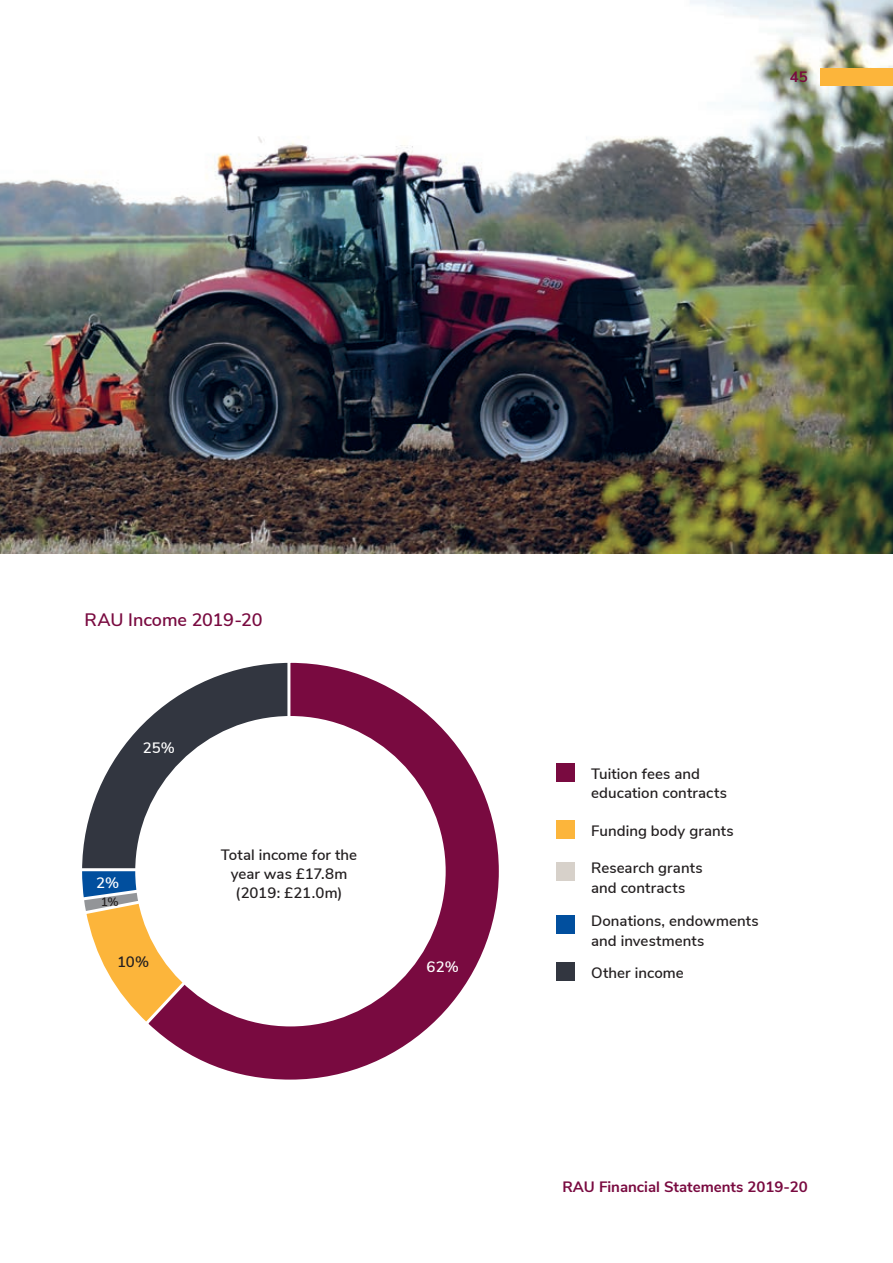
<style>
.page{position:relative;width:893px;height:1263px;background:#fff}
.page>*{position:absolute;margin:0;border:0;box-sizing:border-box;transform-origin:0 0}
.t1{font:600 18px "Nunito Sans";letter-spacing:-.005em;color:#790a40}
.t2{font:600 15px/19.5px "Nunito Sans";letter-spacing:.005em;color:#231f20}
.t3{font:700 15px "Nunito Sans";color:#790a40}
.t4{font:600 15px "Nunito Sans";color:#fff}
.t5{font:600 12px "Nunito Sans";color:#231f20}
</style>
<div class="page">
<svg style="left:82px;top:725px;width:60px;height:293px"></svg>
<svg style="left:142px;top:662px;width:357px;height:418px"></svg>
<div style="left:135px;top:716px;width:311px;height:310px;background:#fff;border-radius:50%"></div>
<img style="left:0;top:0;width:893px;height:554px">
<div style="left:821px;top:68px;width:72px;height:17px;background:#fcb53b"></div>
<div style="left:557px;top:763px;width:18px;height:18px;background:#790a40"></div>
<div style="left:557px;top:820px;width:18px;height:19px;background:#fcb53b"></div>
<div style="left:557px;top:863px;width:18px;height:18px;background:#d7d1ca"></div>
<div style="left:557px;top:915px;width:18px;height:18px;background:#014f9e"></div>
<div style="left:557px;top:963px;width:18px;height:18px;background:#323640"></div>
<p class="t3" style="left:790px;top:66px;width:19px">45</p>
<p class="t1" style="left:85px;top:606px;width:179px">RAU Income 2019-20</p>
<p class="t4" style="left:143px;top:737px;width:34px">25%</p>
<p class="t4" style="left:96px;top:872px;width:25px">2%</p>
<p class="t5" style="left:101px;top:893px;width:19px">1%</p>
<p class="t2" style="left:221px;top:844px;width:138px;line-height:19px;text-align:center">Total income for the year was £17.8m (2019: £21.0m)</p>
<p class="t2" style="left:117px;top:951px;width:34px">10%</p>
<p class="t4" style="left:427px;top:956px;width:34px">62%</p>
<p class="t2" style="left:591px;top:763px;width:137px">Tuition fees and education contracts</p>
<p class="t2" style="left:591px;top:820px;width:144px">Funding body grants</p>
<p class="t2" style="left:591px;top:857px;width:113px">Research grants and contracts</p>
<p class="t2" style="left:591px;top:910px;width:169px">Donations, endowments and investments</p>
<p class="t2" style="left:591px;top:962px;width:94px">Other income</p>
<p class="t3" style="left:563px;top:1175px;width:247px">RAU Financial Statements 2019-20</p>
</div>
